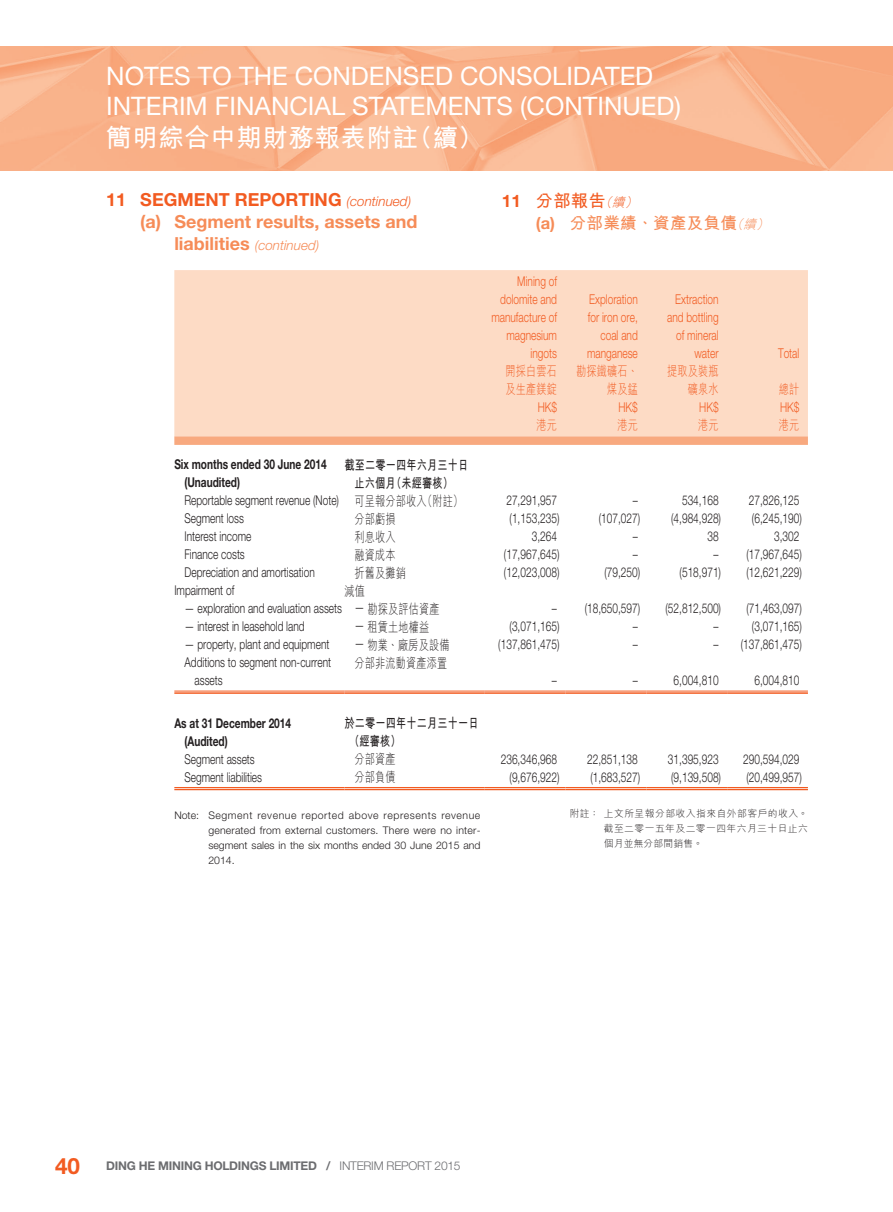
<style>
.page{position:relative;width:893px;height:1212px;background:#fff}
.page>*{position:absolute;margin:0;border:0;box-sizing:border-box;transform-origin:0 0}
.t1{font:25.5px/30px "Helvetica Neue LT Std";color:#fff}
.t2{font:700 25.5px "M Hei HK";letter-spacing:.02em;color:#fff}
.t3{font:700 18px "Helvetica Neue LT Std";color:#f68c58}
.t4{font:700 18px "Helvetica Neue LT Std";color:#f25b21}
.t5{font:700 17.25px "M Hei HK";color:#f25b21}
.t6{font:700 16.5px "M Hei HK";letter-spacing:.02em;color:#f68c58}
.t7{font:300 13.5px/18px "Helvetica Neue LT Std";color:#231f20;scale:.75 1}
.t8{font:300 13.5px/18px "Helvetica Neue LT Std";color:#f25b21;text-align:right;scale:.75 1}
.t9{font:700 13.5px/18px "Helvetica Neue LT Std";color:#231f20;scale:.75 1}
.t10{font:300 13.5px "M Hei HK";letter-spacing:.02em;color:#231f20;scale:.75 1}
.t11{font:700 13.5px/18px "M Hei HK";letter-spacing:.02em;color:#231f20;text-align:center;scale:.75 1}
.t12{font:300 13.5px/18px "M Hei HK";letter-spacing:.02em;color:#f25b21;text-align:right;scale:.75 1}
.t13{font:700 12px "Helvetica Neue LT Std";letter-spacing:-.02em;color:#6c6d70}
.t14{font:300 10.5px/15px "Helvetica Neue LT Std";color:#231f20;text-align:justify}
.t15{font:300 9.75px/15px "M Hei HK";letter-spacing:.05em;color:#231f20;text-align:justify}
.s1{font-weight:300;font-style:italic;font-size:13.5px}
.s2{font-family:"Helvetica Neue LT Std"}
.s3{font-weight:300;font-style:italic;font-size:12.75px}
.s4{font-family:"M Hei HK"}
.s5{font-size:22.5px;color:#f25b21}
.s6{font-weight:300}
</style>
<div class="page">
<img style="left:0;top:47px;width:893px;height:123px">
<div style="left:174px;top:270px;width:634px;height:166px;background:#fddbc5"></div>
<svg style="left:174px;top:436px;width:634px;height:9px;background:#f8ac84"></svg>
<hr style="left:174px;top:691px;width:170px;height:1px;background:#f25b21">
<hr style="left:174px;top:692px;width:170px;height:2px;background:#f25b21">
<hr style="left:344px;top:691px;width:141px;height:1px;background:#f25b21">
<hr style="left:344px;top:692px;width:141px;height:2px;background:#f25b21">
<hr style="left:485px;top:691px;width:81px;height:1px;background:#f25b21">
<hr style="left:485px;top:692px;width:81px;height:2px;background:#f25b21">
<hr style="left:566px;top:691px;width:80px;height:1px;background:#f25b21">
<hr style="left:566px;top:692px;width:80px;height:2px;background:#f25b21">
<hr style="left:646px;top:691px;width:81px;height:1px;background:#f25b21">
<hr style="left:646px;top:692px;width:81px;height:2px;background:#f25b21">
<hr style="left:727px;top:691px;width:81px;height:1px;background:#f25b21">
<hr style="left:727px;top:692px;width:81px;height:2px;background:#f25b21">
<hr style="left:174px;top:787px;width:170px;height:1px;background:#f25b21">
<hr style="left:174px;top:789px;width:170px;height:1px;background:#f25b21">
<hr style="left:344px;top:787px;width:141px;height:1px;background:#f25b21">
<hr style="left:344px;top:789px;width:141px;height:1px;background:#f25b21">
<hr style="left:485px;top:787px;width:81px;height:1px;background:#f25b21">
<hr style="left:485px;top:789px;width:81px;height:1px;background:#f25b21">
<hr style="left:566px;top:787px;width:80px;height:1px;background:#f25b21">
<hr style="left:566px;top:789px;width:80px;height:1px;background:#f25b21">
<hr style="left:646px;top:787px;width:81px;height:1px;background:#f25b21">
<hr style="left:646px;top:789px;width:81px;height:1px;background:#f25b21">
<hr style="left:727px;top:787px;width:81px;height:1px;background:#f25b21">
<hr style="left:727px;top:789px;width:81px;height:1px;background:#f25b21">
<h1 class="t1" style="left:106px;top:61px;width:576px">NOTES TO THE CONDENSED CONSOLIDATED<br>INTERIM FINANCIAL STATEMENTS (CONTINUED)</h1>
<h1 class="t2" style="left:106px;top:119px;width:379px">簡明綜合中期財務報表附註（續）</h1>
<h2 class="t4" style="left:106px;top:189px;width:306px">11 SEGMENT REPORTING <span class="s1">(continued)</span></h2>
<h2 class="t3" style="left:140px;top:210px;width:279px">(a) Segment results, assets and</h2>
<h2 class="t3" style="left:174px;top:232px;width:147px">liabilities <span class="s1">(continued)</span></h2>
<p class="t5" style="left:502px;top:188px;width:140px"><span class="s2">11</span> 分部報告<span class="s3">（續）</span></p>
<p class="t6" style="left:536px;top:210px;width:237px"><span class="s2">(a)</span> 分部業績、資產及負債<span class="s3">（續）</span></p>
<p class="t8" style="left:491px;top:272px;width:89px">Mining of dolomite and manufacture of magnesium ingots</p>
<p class="t8" style="left:587px;top:290px;width:69px">Exploration for iron ore, coal and manganese</p>
<p class="t8" style="left:667px;top:290px;width:70px">Extraction and bottling of mineral water</p>
<p class="t12" style="left:506px;top:362px;width:70px;text-align:left">開採白雲石及生產鎂錠</p>
<p class="t12" style="left:576px;top:362px;width:84px">勘探鐵礦石、煤及錳</p>
<p class="t12" style="left:667px;top:362px;width:70px">提取及裝瓶礦泉水</p>
<p class="t8" style="left:778px;top:344px;width:30px">Total</p>
<p class="t12" style="left:779px;top:380px;width:29px">總計</p>
<p class="t8" style="left:538px;top:398px;width:27px">HK$</p>
<p class="t8" style="left:618px;top:398px;width:27px">HK$</p>
<p class="t8" style="left:699px;top:398px;width:27px">HK$</p>
<p class="t8" style="left:780px;top:398px;width:27px">HK$</p>
<p class="t12" style="left:537px;top:416px;width:29px">港元</p>
<p class="t12" style="left:617px;top:416px;width:29px">港元</p>
<p class="t12" style="left:698px;top:416px;width:29px">港元</p>
<p class="t12" style="left:779px;top:416px;width:29px">港元</p>
<p class="t9" style="left:184px;top:455px;width:191px;text-indent:-10px">Six months ended 30 June 2014 (Unaudited)</p>
<p class="t11" style="left:344px;top:454px;width:166px">截至二零一四年六月三十日止六個月（未經審核）</p>
<p class="t7" style="left:184px;top:491px;width:373px">Reportable segment revenue (Note) <span class="s4">可呈報分部收入（附註）</span></p>
<p class="t7" style="left:506px;top:491px;width:69px">27,291,957</p>
<p class="t7" style="left:633px;top:491px;width:8px">–</p>
<p class="t7" style="left:682px;top:491px;width:50px">534,168</p>
<p class="t7" style="left:749px;top:491px;width:69px">27,826,125</p>
<p class="t7" style="left:184px;top:509px;width:81px">Segment loss</p>
<p class="t10" style="left:355px;top:512px;width:56px">分部虧損</p>
<p class="t7" style="left:510px;top:509px;width:68px">(1,153,235)</p>
<p class="t7" style="left:599px;top:509px;width:57px">(107,027)</p>
<p class="t7" style="left:671px;top:509px;width:68px">(4,984,928)</p>
<p class="t7" style="left:752px;top:509px;width:68px">(6,245,190)</p>
<p class="t7" style="left:184px;top:527px;width:91px">Interest income</p>
<p class="t10" style="left:355px;top:530px;width:56px">利息收入</p>
<p class="t7" style="left:532px;top:527px;width:35px">3,264</p>
<p class="t7" style="left:633px;top:527px;width:8px">–</p>
<p class="t7" style="left:707px;top:527px;width:17px">38</p>
<p class="t7" style="left:774px;top:527px;width:35px">3,302</p>
<p class="t7" style="left:184px;top:545px;width:82px">Finance costs</p>
<p class="t10" style="left:355px;top:548px;width:56px">融資成本</p>
<p class="t7" style="left:504px;top:545px;width:76px">(17,967,645)</p>
<p class="t7" style="left:633px;top:545px;width:8px">–</p>
<p class="t7" style="left:714px;top:545px;width:119px">– (17,967,645)</p>
<p class="t7" style="left:184px;top:563px;width:175px">Depreciation and amortisation</p>
<p class="t10" style="left:355px;top:566px;width:70px">折舊及攤銷</p>
<p class="t7" style="left:504px;top:563px;width:76px">(12,023,008)</p>
<p class="t7" style="left:604px;top:563px;width:49px">(79,250)</p>
<p class="t7" style="left:680px;top:563px;width:57px">(518,971)</p>
<p class="t7" style="left:746px;top:563px;width:76px">(12,621,229)</p>
<p class="t7" style="left:174px;top:581px;width:82px">Impairment of</p>
<p class="t10" style="left:344px;top:584px;width:29px">減值</p>
<p class="t7" style="left:184px;top:599px;width:342px">— exploration and evaluation assets — <span class="s4">勘探及評估資產</span></p>
<p class="t7" style="left:552px;top:599px;width:119px">– (18,650,597)</p>
<p class="t7" style="left:665px;top:599px;width:76px">(52,812,500)</p>
<p class="t7" style="left:746px;top:599px;width:76px">(71,463,097)</p>
<p class="t7" style="left:184px;top:617px;width:162px">— interest in leasehold land</p>
<p class="t10" style="left:355px;top:620px;width:101px"><span class="s2">—</span> 租賃土地權益</p>
<p class="t7" style="left:510px;top:617px;width:68px">(3,071,165)</p>
<p class="t7" style="left:633px;top:617px;width:8px">–</p>
<p class="t7" style="left:714px;top:617px;width:8px">–</p>
<p class="t7" style="left:752px;top:617px;width:68px">(3,071,165)</p>
<p class="t7" style="left:184px;top:635px;width:195px">— property, plant and equipment</p>
<p class="t10" style="left:355px;top:638px;width:128px"><span class="s2">—</span> 物業、廠房及設備</p>
<p class="t7" style="left:498px;top:635px;width:83px">(137,861,475)</p>
<p class="t7" style="left:633px;top:635px;width:8px">–</p>
<p class="t7" style="left:714px;top:635px;width:119px">– (137,861,475)</p>
<p class="t7" style="left:195px;top:653px;width:184px;text-indent:-10px">Additions to segment non-current assets</p>
<p class="t10" style="left:355px;top:656px;width:125px">分部非流動資產添置</p>
<p class="t7" style="left:552px;top:671px;width:8px">–</p>
<p class="t7" style="left:633px;top:671px;width:8px">–</p>
<p class="t7" style="left:674px;top:671px;width:62px">6,004,810</p>
<p class="t7" style="left:754px;top:671px;width:62px">6,004,810</p>
<p class="t9" style="left:184px;top:713px;width:144px;text-indent:-10px">As at 31 December 2014 (Audited)</p>
<p class="t11" style="left:349px;top:713px;width:173px;text-align:left;text-indent:-5px">於二零一四年十二月三十一日（經審核）</p>
<p class="t7" style="left:184px;top:749px;width:95px">Segment assets</p>
<p class="t10" style="left:355px;top:752px;width:56px">分部資產</p>
<p class="t7" style="left:501px;top:749px;width:77px">236,346,968</p>
<p class="t7" style="left:587px;top:749px;width:69px">22,851,138</p>
<p class="t7" style="left:668px;top:749px;width:69px">31,395,923</p>
<p class="t7" style="left:743px;top:749px;width:77px">290,594,029</p>
<p class="t7" style="left:184px;top:767px;width:105px">Segment liabilities</p>
<p class="t10" style="left:355px;top:770px;width:56px">分部負債</p>
<p class="t7" style="left:510px;top:767px;width:68px">(9,676,922)</p>
<p class="t7" style="left:590px;top:767px;width:68px">(1,683,527)</p>
<p class="t7" style="left:671px;top:767px;width:68px">(9,139,508)</p>
<p class="t7" style="left:746px;top:767px;width:76px">(20,499,957)</p>
<p class="t14" style="left:208px;top:807px;width:274px;text-indent:-34px">Note: Segment revenue reported above represents revenue generated from external customers. There were no inter&shy;segment sales in the six months ended 30 June 2015 and 2014.</p>
<p class="t15" style="left:604px;top:806px;width:206px;text-indent:-34px">附註：上文所呈報分部收入指來自外部客戶的收入。截至二零一五年及二零一四年六月三十日止六個月並無分部間銷售。</p>
<p class="t13" style="left:55px;top:1159px;width:407px"><span class="s5">40</span> DING HE MINING HOLDINGS LIMITED / <span class="s6">INTERIM REPORT 2015</span></p>
</div>
